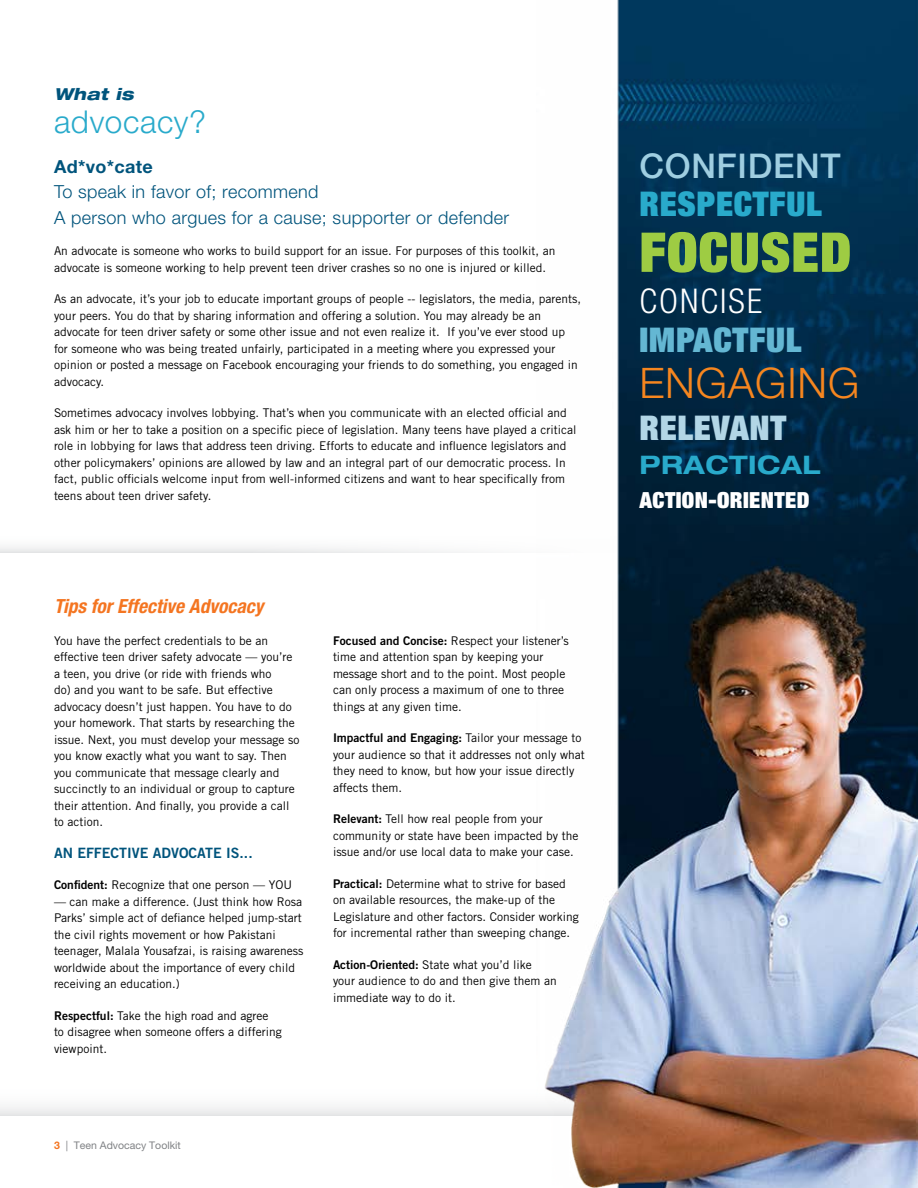
<style>
.page{position:relative;width:918px;height:1188px;background:#fff}
.page>*{position:absolute;margin:0;border:0;box-sizing:border-box;transform-origin:0 0}
.t1{font:900 condensed 54.9px "Helvetica Neue LT Pro";letter-spacing:.02em;color:#9ecc43}
.t2{font:300 42.15px "Helvetica Neue LT Pro";letter-spacing:.02em;color:#f6861f}
.t3{font:900 condensed 34.05px "Helvetica Neue LT Pro";letter-spacing:.02em;color:#29aacb}
.t4{font:500 34.05px "Helvetica Neue LT Pro";letter-spacing:.02em;color:#9fcee1}
.t5{font:900 condensed 34.05px "Helvetica Neue LT Pro";letter-spacing:.02em;color:#64b7d3}
.t6{font:900 condensed 34.05px "Helvetica Neue LT Pro";letter-spacing:.02em;color:#b2d6e6}
.t7{font:300 condensed 34.05px "Helvetica Neue LT Pro";letter-spacing:.06em;color:#fff}
.t8{font:300 31.5px "Helvetica Neue LT Pro";letter-spacing:.02em;color:#29aacb}
.t9{font:700 expanded 25.65px "Helvetica Neue LT Pro";letter-spacing:.02em;color:#29aacb}
.t10{font:900 condensed 22.2px "Helvetica Neue LT Pro";letter-spacing:.02em;color:#fff}
.t11{font:italic 700 condensed 19.5px "Helvetica Neue LT Pro";color:#f47521}
.t12{font:300 18px/25.5px "Helvetica Neue LT Pro";letter-spacing:.02em;color:#00547c}
.t13{font:700 18px "Helvetica Neue LT Pro";letter-spacing:.02em;color:#00547c}
.t14{font:italic 800 expanded 16.5px "Helvetica Neue LT Pro";letter-spacing:.02em;color:#00547c}
.t15{font:14.25px "Trade Gothic LT Std Bd 2";color:#00547c}
.t16{font:12px/16.5px "Trade Gothic LT Std";color:#000}
.t17{font:12px "Trade Gothic LT Std Bd 2";color:#000}
.t18{font:10.5px "Helvetica Neue LT Pro";color:#808285}
.s1{font-family:"Trade Gothic LT Std Bd 2"}
.s2{font-family:"Trade Gothic LT Std"}
.s3{font-weight:700;color:#f47521}
</style>
<div class="page">
<img style="left:536px;top:0;width:382px;height:1188px">
<div style="left:0;top:460px;width:618px;height:92px;background:#fff"></div>
<h3 class="t14" style="left:54px;top:83px;width:81px">What is</h3>
<h3 class="t8" style="left:54px;top:102px;width:154px">advocacy?</h3>
<h3 class="t13" style="left:54px;top:155px;width:100px">Ad*vo*cate</h3>
<h3 class="t12" style="left:54px;top:179px;width:457px">To speak in favor of; recommend<br>A person who argues for a cause; supporter or defender</h3>
<p class="t16" style="left:54px;top:242px;width:503px">An advocate is someone who works to build support for an issue. For purposes of this toolkit, an advocate is someone working to help prevent teen driver crashes so no one is injured or killed.</p>
<p class="t16" style="left:54px;top:290px;width:529px">As an advocate, it’s your job to educate important groups of people -- legislators, the media, parents, your peers. You do that by sharing information and offering a solution. You may already be an advocate for teen driver safety or some other issue and not even realize it. If you’ve ever stood up for someone who was being treated unfairly, participated in a meeting where you expressed your opinion or posted a message on Facebook encouraging your friends to do something, you engaged in advocacy.</p>
<p class="t16" style="left:54px;top:404px;width:524px">Sometimes advocacy involves lobbying. That’s when you communicate with an elected official and ask him or her to take a position on a specific piece of legislation. Many teens have played a critical role in lobbying for laws that address teen driving. Efforts to educate and influence legislators and other policymakers’ opinions are allowed by law and an integral part of our democratic process. In fact, public officials welcome input from well-informed citizens and want to hear specifically from teens about teen driver safety.</p>
<h3 class="t11" style="left:54px;top:594px;width:211px">Tips for Effective Advocacy</h3>
<p class="t16" style="left:54px;top:632px;width:247px">You have the perfect credentials to be an effective teen driver safety advocate — you’re a teen, you drive (or ride with friends who<br>do) and you want to be safe. But effective advocacy doesn’t just happen. You have to do your homework. That starts by researching the issue. Next, you must develop your message so you know exactly what you want to say. Then you communicate that message clearly and succinctly to an individual or group to capture their attention. And finally, you provide a call to action.</p>
<p class="t15" style="left:54px;top:844px;width:200px">AN EFFECTIVE ADVOCATE IS...</p>
<p class="t16" style="left:54px;top:877px;width:240px"><span class="s1">Confident:</span> Recognize that one person — YOU</p>
<p class="t16" style="left:54px;top:893px;width:251px">— can make a difference. (Just think how Rosa Parks’ simple act of defiance helped jump-start the civil rights movement or how Pakistani teenager, Malala Yousafzai, is raising awareness worldwide about the importance of every child receiving an education.)</p>
<p class="t16" style="left:54px;top:1007px;width:229px"><span class="s1">Respectful:</span> Take the high road and agree<br>to disagree when someone offers a differing viewpoint.</p>
<p class="t16" style="left:333px;top:632px;width:237px"><span class="s1">Focused and Concise:</span> Respect your listener’s time and attention span by keeping your message short and to the point. Most people can only process a maximum of one to three things at any given time.</p>
<p class="t17" style="left:333px;top:731px;width:250px">Impactful and Engaging: <span class="s2">Tailor your message to</span></p>
<p class="t16" style="left:333px;top:746px;width:253px">your audience so that it addresses not only what they need to know, but how your issue directly affects them.</p>
<p class="t16" style="left:333px;top:811px;width:247px"><span class="s1">Relevant:</span> Tell how real people from your community or state have been impacted by the issue and/or use local data to make your case.</p>
<p class="t16" style="left:333px;top:875px;width:247px"><span class="s1">Practical:</span> Determine what to strive for based on available resources, the make-up of the Legislature and other factors. Consider working for incremental rather than sweeping change.</p>
<p class="t16" style="left:333px;top:956px;width:225px"><span class="s1">Action-Oriented:</span> State what you’d like your audience to do and then give them an immediate way to do it.</p>
<p class="t18" style="left:54px;top:1139px;width:128px"><span class="s3">3</span> | Teen Advocacy Toolkit</p>
<h3 class="t4" style="left:639px;top:146px;width:203px">CONFIDENT</h3>
<h3 class="t3" style="left:639px;top:182px;width:184px">RESPECTFUL</h3>
<h1 class="t1" style="left:639px;top:217px;width:214px">FOCUSED</h1>
<h3 class="t7" style="left:639px;top:281px;width:124px">CONCISE</h3>
<h3 class="t5" style="left:639px;top:318px;width:164px">IMPACTFUL</h3>
<h2 class="t2" style="left:639px;top:358px;width:221px">ENGAGING</h2>
<h3 class="t6" style="left:639px;top:406px;width:148px">RELEVANT</h3>
<h3 class="t9" style="left:639px;top:449px;width:183px">PRACTICAL</h3>
<h3 class="t10" style="left:639px;top:486px;width:172px">ACTION-ORIENTED</h3>
</div>
